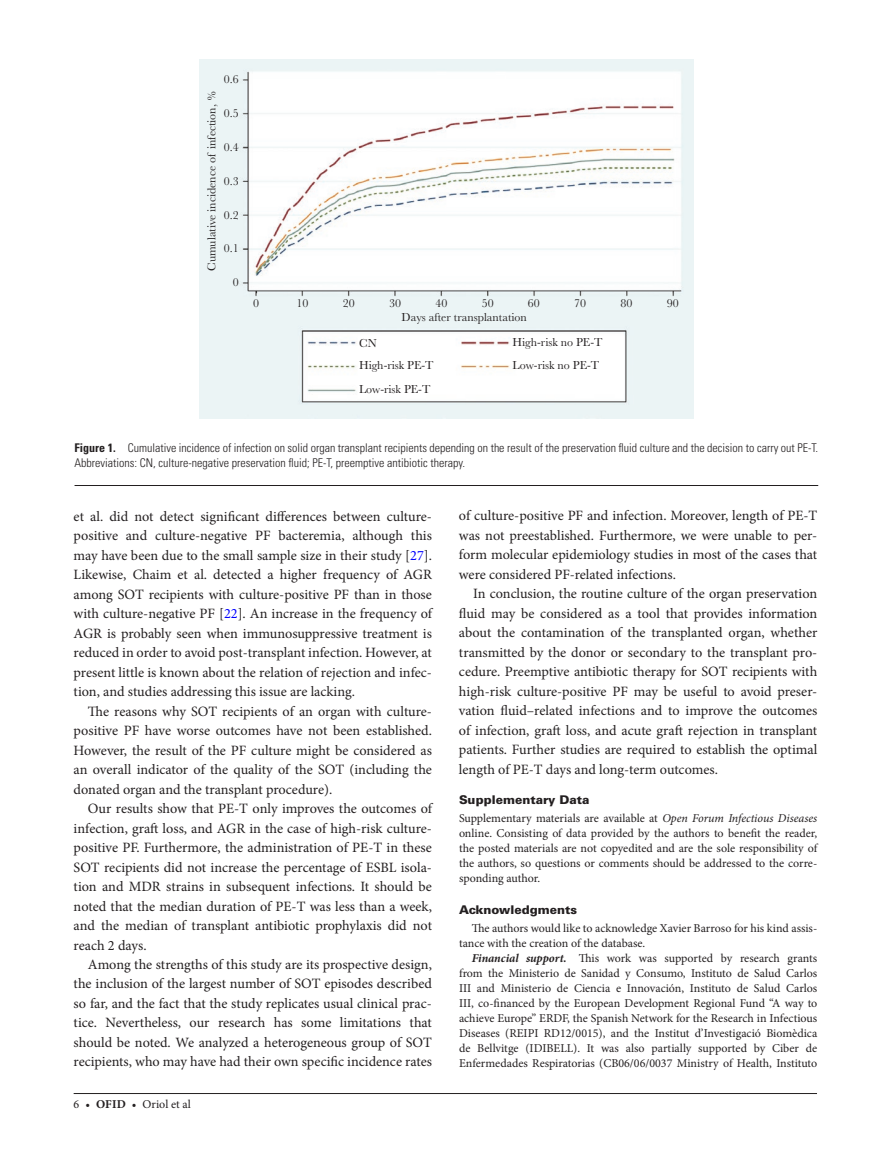
<style>
.page{position:relative;width:891px;height:1174px;background:#fff}
.page>*{position:absolute;margin:0;border:0;box-sizing:border-box;transform-origin:0 0}
.t1{font:14.25px/19.5px "Minion Pro";letter-spacing:-.005em;color:#231f20;text-align:justify}
.t2{font:12px/15px "Minion Pro";color:#231f20;text-align:justify}
.t3{font:300 condensed 12px/15px "Univers LT Std";color:#231f20}
.t4{font:12px/14.1px "Baskerville MT Std";color:#231f20}
.t5{font:900 12px "Univers LT Std";color:#231f20}
.s1{font-weight:700}
.s2{color:#00f}
.s3{font-style:italic}
.s4{font-weight:700;font-style:italic}
</style>
<div class="page">
<hr style="left:74px;top:1093px;width:743px;height:1px;background:#231f20">
<hr style="left:75px;top:485px;width:743px;height:1px;background:#231f20">
<img style="left:199px;top:59px;width:494px;height:359px">
<p class="t4" style="left:224px;top:73px;width:16px">0.6</p>
<p class="t4" style="left:205px;top:271px;width:182px;rotate:-90deg">Cumulative incidence of infection, %</p>
<p class="t4" style="left:224px;top:106px;width:16px">0.5</p>
<p class="t4" style="left:224px;top:140px;width:16px">0.4</p>
<p class="t4" style="left:224px;top:174px;width:16px">0.3</p>
<p class="t4" style="left:224px;top:208px;width:16px">0.2</p>
<p class="t4" style="left:224px;top:241px;width:16px">0.1</p>
<p class="t4" style="left:233px;top:275px;width:7px">0</p>
<p class="t4" style="left:253px;top:296px;width:7px">0</p>
<p class="t4" style="left:297px;top:296px;width:13px">10</p>
<p class="t4" style="left:343px;top:296px;width:13px">20</p>
<p class="t4" style="left:389px;top:296px;width:13px">30</p>
<p class="t4" style="left:435px;top:296px;width:13px">40</p>
<p class="t4" style="left:402px;top:296px;width:127px;text-indent:80px">50<br>Days after transplantation</p>
<p class="t4" style="left:359px;top:332px;width:76px;line-height:22.5px">CN<br>High-risk PE-T</p>
<p class="t4" style="left:513px;top:330px;width:92px;line-height:23.5px">High-risk no PE-T<br>Low-risk no PE-T</p>
<p class="t4" style="left:359px;top:382px;width:73px">Low-risk PE-T</p>
<p class="t4" style="left:528px;top:296px;width:13px">60</p>
<p class="t4" style="left:574px;top:296px;width:13px">70</p>
<p class="t4" style="left:621px;top:296px;width:13px">80</p>
<p class="t4" style="left:667px;top:296px;width:13px">90</p>
<p class="t3" style="left:75px;top:440px;width:745px"><span class="s1">Figure 1.</span> Cumulative incidence of infection on solid organ transplant recipients depending on the result of the preservation fluid culture and the decision to carry out PE-T.<br>Abbreviations: CN, culture-negative preservation fluid; PE-T, preemptive antibiotic therapy.</p>
<p class="t1" style="left:74px;top:506px;width:360px">et al. did not detect significant differences between culture&shy;positive and culture-negative PF bacteremia, although this may have been due to the small sample size in their study [<span class="s2">27</span>].<br>Likewise, Chaim et al. detected a higher frequency of AGR among SOT recipients with culture-positive PF than in those with culture-negative PF [<span class="s2">22</span>]. An increase in the frequency of AGR is probably seen when immunosuppressive treatment is reduced in order to avoid post-transplant infection. However, at present little is known about the relation of rejection and infec&shy;tion, and studies addressing this issue are lacking.</p>
<p class="t1" style="left:74px;top:701px;width:360px;text-indent:14px">The reasons why SOT recipients of an organ with culture&shy;positive PF have worse outcomes have not been established.<br>However, the result of the PF culture might be considered as an overall indicator of the quality of the SOT (including the donated organ and the transplant procedure).</p>
<p class="t1" style="left:74px;top:799px;width:360px;text-indent:14px">Our results show that PE-T only improves the outcomes of infection, graft loss, and AGR in the case of high-risk culture&shy;positive PF. Furthermore, the administration of PE-T in these SOT recipients did not increase the percentage of ESBL isola&shy;tion and MDR strains in subsequent infections. It should be noted that the median duration of PE-T was less than a week, and the median of transplant antibiotic prophylaxis did not reach 2 days.</p>
<p class="t1" style="left:74px;top:955px;width:360px;text-indent:14px">Among the strengths of this study are its prospective design, the inclusion of the largest number of SOT episodes described so far, and the fact that the study replicates usual clinical prac&shy;tice. Nevertheless, our research has some limitations that should be noted. We analyzed a heterogeneous group of SOT recipients, who may have had their own specific incidence rates</p>
<p class="t2" style="left:74px;top:1096px;width:119px">6 • <span class="s1">ofid</span> • Oriol et al</p>
<p class="t1" style="left:459px;top:506px;width:360px">of culture-positive PF and infection. Moreover, length of PE-T was not preestablished. Furthermore, we were unable to per&shy;form molecular epidemiology studies in most of the cases that were considered PF-related infections.</p>
<p class="t1" style="left:459px;top:584px;width:360px;text-indent:14px">In conclusion, the routine culture of the organ preservation fluid may be considered as a tool that provides information about the contamination of the transplanted organ, whether transmitted by the donor or secondary to the transplant pro&shy;cedure. Preemptive antibiotic therapy for SOT recipients with high-risk culture-positive PF may be useful to avoid preser&shy;vation fluid–related infections and to improve the outcomes of infection, graft loss, and acute graft rejection in transplant patients. Further studies are required to establish the optimal length of PE-T days and long-term outcomes.</p>
<p class="t5" style="left:459px;top:792px;width:132px">Supplementary Data</p>
<p class="t2" style="left:459px;top:811px;width:360px">Supplementary materials are available at <span class="s3">Open Forum Infectious Diseases </span>online. Consisting of data provided by the authors to benefit the reader, the posted materials are not copyedited and are the sole responsibility of the authors, so questions or comments should be addressed to the corre&shy;sponding author.</p>
<p class="t5" style="left:459px;top:902px;width:120px">Acknowledgments</p>
<p class="t2" style="left:459px;top:920px;width:360px;text-indent:13px">The authors would like to acknowledge Xavier Barroso for his kind assis&shy;tance with the creation of the database.</p>
<p class="t2" style="left:459px;top:950px;width:360px;text-indent:13px"><span class="s4">Financial support.</span> This work was supported by research grants from the Ministerio de Sanidad y Consumo, Instituto de Salud Carlos III and Ministerio de Ciencia e Innovación, Instituto de Salud Carlos III, co-financed by the European Development Regional Fund “A way to achieve Europe” ERDF, the Spanish Network for the Research in Infectious Diseases (REIPI RD12/0015), and the Institut d’Investigació Biomèdica de Bellvitge (IDIBELL). It was also partially supported by Ciber de Enfermedades Respiratorias (CB06/06/0037 Ministry of Health, Instituto</p>
</div>
